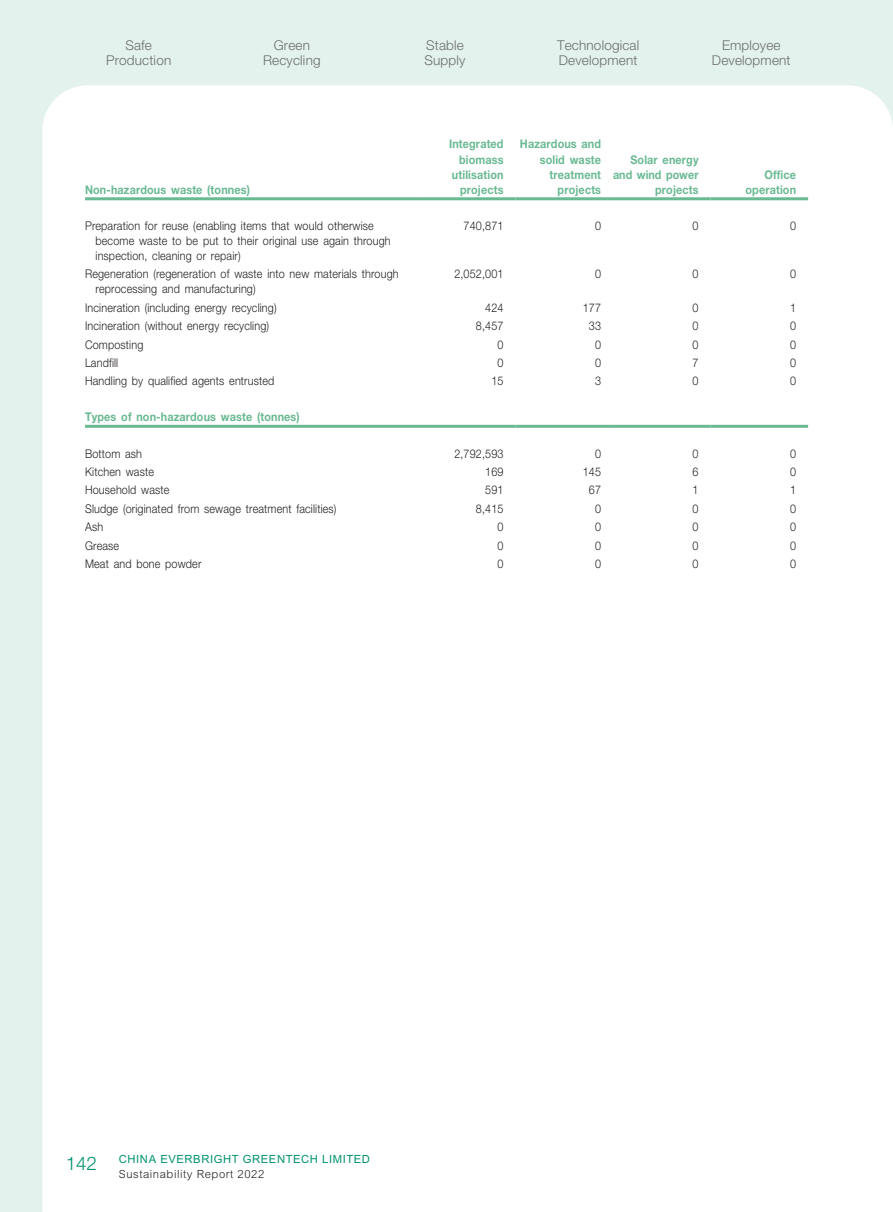
<style>
.page{position:relative;width:893px;height:1212px;background:#e3f2ec}
.page>*{position:absolute;margin:0;border:0;box-sizing:border-box;transform-origin:0 0}
.t1{font:300 13.5px/15px "Helvetica Neue LT Std";letter-spacing:.015em;color:#6c6d70;text-align:center}
._15_Table_Stub{font:300 12px/15px "Helvetica Neue LT Std";letter-spacing:.015em;color:#231f20;scale:.9 1}
._01_Body_Text{font:700 12px/15px "Helvetica Neue LT Std";letter-spacing:.015em;color:#69b992;text-align:right;scale:.9 1}
._01_Body_Text-2{font:300 12px "Helvetica Neue LT Std";letter-spacing:.015em;color:#231f20;scale:.9 1}
.t2{font:700 11.25px/15px "M Hei HK";letter-spacing:.05em;color:#00926d}
.s1{font-family:"Helvetica Neue LT Std";font-weight:300;font-size:18.75px}
.s2{font-weight:300;color:#231f20}
</style>
<div class="page">
<div style="left:42px;top:85px;width:851px;height:1127px;background:#fff"></div>
<hr style="left:85px;top:197px;width:333px;height:3px;background:#69b992">
<hr style="left:418px;top:197px;width:98px;height:3px;background:#69b992">
<hr style="left:516px;top:197px;width:97px;height:3px;background:#69b992">
<hr style="left:613px;top:197px;width:98px;height:3px;background:#69b992">
<hr style="left:711px;top:197px;width:97px;height:3px;background:#69b992">
<hr style="left:85px;top:425px;width:333px;height:3px;background:#69b992">
<hr style="left:418px;top:425px;width:98px;height:3px;background:#69b992">
<hr style="left:516px;top:425px;width:97px;height:3px;background:#69b992">
<hr style="left:613px;top:425px;width:98px;height:3px;background:#69b992">
<hr style="left:711px;top:425px;width:97px;height:3px;background:#69b992">
<p class="t1" style="left:106px;top:38px;width:67px">Safe<br>Production</p>
<p class="t1" style="left:712px;top:38px;width:80px">Employee<br>Development</p>
<p class="t1" style="left:263px;top:38px;width:59px">Green<br>Recycling</p>
<p class="t1" style="left:424px;top:38px;width:42px;text-align:left">Stable<br>Supply</p>
<p class="t1" style="left:557px;top:38px;width:84px;text-align:left">Technological<br>Development</p>
<p class="_01_Body_Text" style="left:85px;top:181px;width:185px">Non-hazardous waste (tonnes)</p>
<p class="_01_Body_Text" style="left:449px;top:136px;width:62px">Integrated biomass utilisation projects</p>
<p class="_01_Body_Text" style="left:520px;top:136px;width:92px">Hazardous and solid waste treatment projects</p>
<p class="_01_Body_Text" style="left:613px;top:151px;width:97px">Solar energy and wind power projects</p>
<p class="_01_Body_Text" style="left:745px;top:166px;width:58px">Office operation</p>
<p class="_15_Table_Stub" style="left:96px;top:218px;width:329px;text-indent:-10px">Preparation for reuse (enabling items that would otherwise become waste to be put to their original use again through inspection, cleaning or repair)</p>
<p class="_01_Body_Text-2" style="left:464px;top:218px;width:46px">740,871</p>
<p class="_01_Body_Text-2" style="left:595px;top:218px;width:8px">0</p>
<p class="_01_Body_Text-2" style="left:693px;top:218px;width:8px">0</p>
<p class="_01_Body_Text-2" style="left:790px;top:218px;width:8px">0</p>
<p class="_15_Table_Stub" style="left:96px;top:266px;width:338px;text-indent:-10px">Regeneration (regeneration of waste into new materials through reprocessing and manufacturing)</p>
<p class="_01_Body_Text-2" style="left:454px;top:267px;width:56px">2,052,001</p>
<p class="_01_Body_Text-2" style="left:595px;top:267px;width:8px">0</p>
<p class="_01_Body_Text-2" style="left:693px;top:267px;width:8px">0</p>
<p class="_01_Body_Text-2" style="left:790px;top:267px;width:8px">0</p>
<p class="_15_Table_Stub" style="left:85px;top:300px;width:214px">Incineration (including energy recycling)</p>
<p class="_01_Body_Text-2" style="left:485px;top:300px;width:22px">424</p>
<p class="_01_Body_Text-2" style="left:583px;top:300px;width:22px">177</p>
<p class="_01_Body_Text-2" style="left:693px;top:300px;width:8px">0</p>
<p class="_01_Body_Text-2" style="left:790px;top:300px;width:8px">1</p>
<p class="_15_Table_Stub" style="left:85px;top:318px;width:206px">Incineration (without energy recycling)</p>
<p class="_01_Body_Text-2" style="left:476px;top:319px;width:32px">8,457</p>
<p class="_01_Body_Text-2" style="left:589px;top:319px;width:15px">33</p>
<p class="_01_Body_Text-2" style="left:693px;top:319px;width:8px">0</p>
<p class="_01_Body_Text-2" style="left:790px;top:319px;width:8px">0</p>
<p class="_15_Table_Stub" style="left:85px;top:337px;width:66px">Composting</p>
<p class="_01_Body_Text-2" style="left:498px;top:337px;width:8px">0</p>
<p class="_01_Body_Text-2" style="left:595px;top:337px;width:8px">0</p>
<p class="_01_Body_Text-2" style="left:693px;top:337px;width:8px">0</p>
<p class="_01_Body_Text-2" style="left:790px;top:337px;width:8px">0</p>
<p class="_15_Table_Stub" style="left:85px;top:355px;width:38px">Landfill</p>
<p class="_01_Body_Text-2" style="left:498px;top:355px;width:8px">0</p>
<p class="_01_Body_Text-2" style="left:595px;top:355px;width:8px">0</p>
<p class="_01_Body_Text-2" style="left:693px;top:355px;width:8px">7</p>
<p class="_01_Body_Text-2" style="left:790px;top:355px;width:8px">0</p>
<p class="_15_Table_Stub" style="left:85px;top:373px;width:212px">Handling by qualified agents entrusted</p>
<p class="_01_Body_Text-2" style="left:491px;top:374px;width:15px">15</p>
<p class="_01_Body_Text-2" style="left:595px;top:374px;width:8px">3</p>
<p class="_01_Body_Text-2" style="left:693px;top:374px;width:8px">0</p>
<p class="_01_Body_Text-2" style="left:790px;top:374px;width:8px">0</p>
<p class="_01_Body_Text" style="left:85px;top:409px;width:240px">Types of non-hazardous waste (tonnes)</p>
<p class="_15_Table_Stub" style="left:85px;top:445px;width:65px">Bottom ash</p>
<p class="_01_Body_Text-2" style="left:454px;top:446px;width:56px">2,792,593</p>
<p class="_01_Body_Text-2" style="left:595px;top:446px;width:8px">0</p>
<p class="_01_Body_Text-2" style="left:693px;top:446px;width:8px">0</p>
<p class="_01_Body_Text-2" style="left:790px;top:446px;width:8px">0</p>
<p class="_15_Table_Stub" style="left:85px;top:464px;width:78px">Kitchen waste</p>
<p class="_01_Body_Text-2" style="left:485px;top:464px;width:22px">169</p>
<p class="_01_Body_Text-2" style="left:583px;top:464px;width:22px">145</p>
<p class="_01_Body_Text-2" style="left:693px;top:464px;width:8px">6</p>
<p class="_01_Body_Text-2" style="left:790px;top:464px;width:8px">0</p>
<p class="_15_Table_Stub" style="left:85px;top:482px;width:95px">Household waste</p>
<p class="_01_Body_Text-2" style="left:485px;top:483px;width:22px">591</p>
<p class="_01_Body_Text-2" style="left:589px;top:483px;width:15px">67</p>
<p class="_01_Body_Text-2" style="left:693px;top:483px;width:8px">1</p>
<p class="_01_Body_Text-2" style="left:790px;top:483px;width:8px">1</p>
<p class="_15_Table_Stub" style="left:85px;top:501px;width:281px">Sludge (originated from sewage treatment facilities)</p>
<p class="_01_Body_Text-2" style="left:476px;top:501px;width:32px">8,415</p>
<p class="_01_Body_Text-2" style="left:595px;top:501px;width:8px">0</p>
<p class="_01_Body_Text-2" style="left:693px;top:501px;width:8px">0</p>
<p class="_01_Body_Text-2" style="left:790px;top:501px;width:8px">0</p>
<p class="_15_Table_Stub" style="left:85px;top:519px;width:22px">Ash</p>
<p class="_01_Body_Text-2" style="left:498px;top:519px;width:8px">0</p>
<p class="_01_Body_Text-2" style="left:595px;top:519px;width:8px">0</p>
<p class="_01_Body_Text-2" style="left:693px;top:519px;width:8px">0</p>
<p class="_01_Body_Text-2" style="left:790px;top:519px;width:8px">0</p>
<p class="_15_Table_Stub" style="left:85px;top:537px;width:39px">Grease</p>
<p class="_01_Body_Text-2" style="left:498px;top:538px;width:8px">0</p>
<p class="_01_Body_Text-2" style="left:595px;top:538px;width:8px">0</p>
<p class="_01_Body_Text-2" style="left:693px;top:538px;width:8px">0</p>
<p class="_01_Body_Text-2" style="left:790px;top:538px;width:8px">0</p>
<p class="_15_Table_Stub" style="left:85px;top:556px;width:131px">Meat and bone powder</p>
<p class="_01_Body_Text-2" style="left:498px;top:556px;width:8px">0</p>
<p class="_01_Body_Text-2" style="left:595px;top:556px;width:8px">0</p>
<p class="_01_Body_Text-2" style="left:693px;top:556px;width:8px">0</p>
<p class="_01_Body_Text-2" style="left:790px;top:556px;width:8px">0</p>
<p class="t2" style="left:119px;top:1150px;width:253px;text-indent:-53px"><span class="s1">142</span> CHINA EVERBRIGHT GREENTECH LIMITED<br><span class="s2">Sustainability Report 2022</span></p>
</div>
